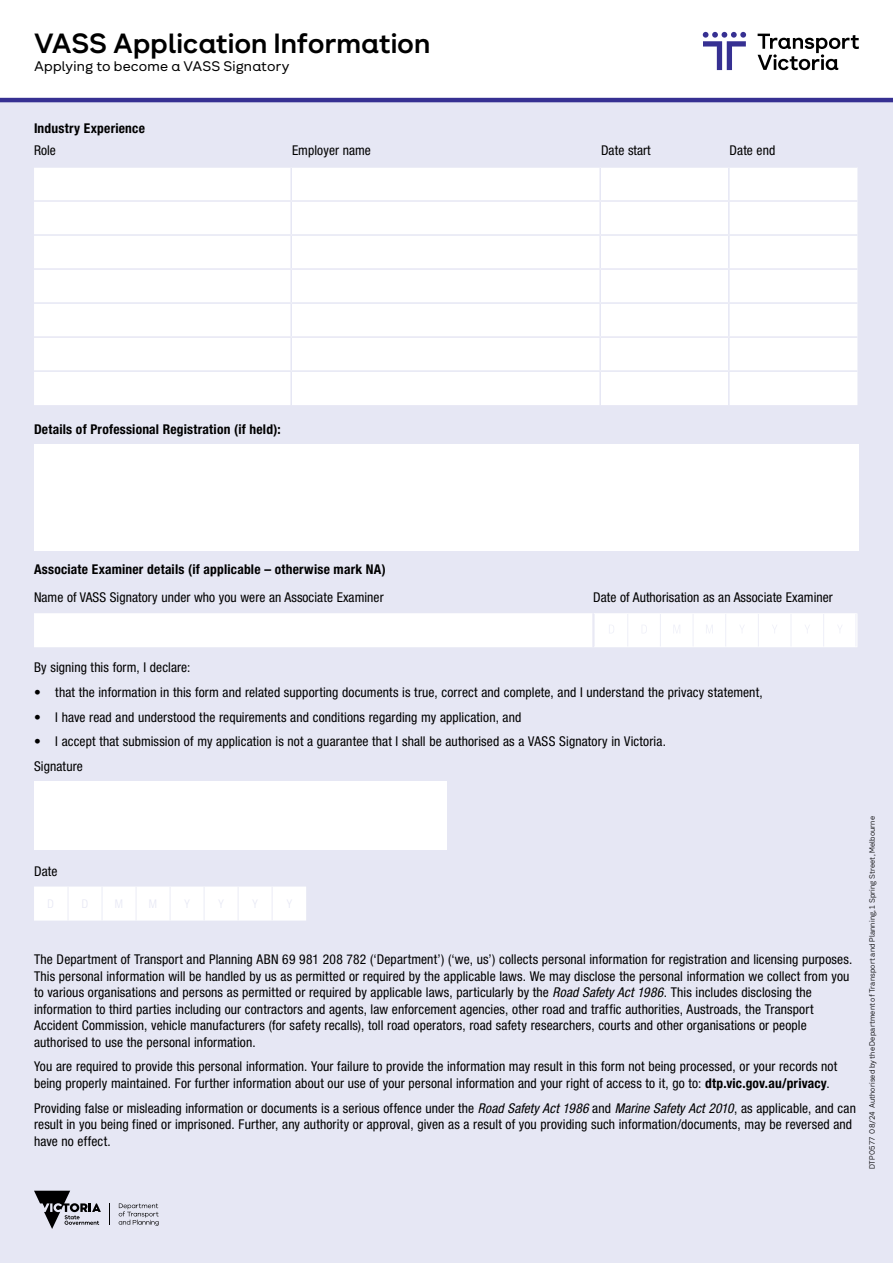
<style>
.page{position:relative;width:893px;height:1263px;background:#fff}
.page>*{position:absolute;margin:0;border:0;box-sizing:border-box;transform-origin:0 0}
.t1{font:700 27px "Network Neo";letter-spacing:-.005em;color:#000}
.t2{font:condensed 13.5px/16.5px "Helvetica Neue LT Std";letter-spacing:.01em;color:#000}
.t3{font:700 condensed 13.5px "Helvetica Neue LT Std";letter-spacing:.015em;color:#000}
.t4{font:13.5px "Network Neo";letter-spacing:.015em;color:#000}
.t5{font:300 7.5px "Network Sans";letter-spacing:.015em;color:#000}
.s1{font-style:italic}
.s2{font-weight:700}
</style>
<div class="page">
<div style="left:0;top:98px;width:893px;height:1165px;background:#e6e7f4"></div>
<svg style="left:34px;top:1191px;width:67px;height:38px"></svg>
<svg style="left:119px;top:1203px;width:40px;height:23px"></svg>
<svg style="left:703px;top:32px;width:43px;height:38px"></svg>
<svg style="left:758px;top:34px;width:101px;height:36px"></svg>
<hr style="left:0;top:98px;width:893px;height:4px;background:#363092">
<div style="left:34px;top:168px;width:823px;height:237px;background:#fff"></div>
<hr style="left:290px;top:168px;width:2px;height:32px;background:#e6e7f4">
<hr style="left:599px;top:168px;width:2px;height:32px;background:#e6e7f4">
<hr style="left:728px;top:168px;width:2px;height:32px;background:#e6e7f4">
<hr style="left:34px;top:200px;width:257px;height:2px;background:#e6e7f4">
<hr style="left:291px;top:200px;width:309px;height:2px;background:#e6e7f4">
<hr style="left:290px;top:202px;width:2px;height:32px;background:#e6e7f4">
<hr style="left:600px;top:200px;width:129px;height:2px;background:#e6e7f4">
<hr style="left:599px;top:202px;width:2px;height:32px;background:#e6e7f4">
<hr style="left:729px;top:200px;width:128px;height:2px;background:#e6e7f4">
<hr style="left:728px;top:202px;width:2px;height:32px;background:#e6e7f4">
<hr style="left:34px;top:234px;width:257px;height:2px;background:#e6e7f4">
<hr style="left:291px;top:234px;width:309px;height:2px;background:#e6e7f4">
<hr style="left:290px;top:236px;width:2px;height:32px;background:#e6e7f4">
<hr style="left:600px;top:234px;width:129px;height:2px;background:#e6e7f4">
<hr style="left:599px;top:236px;width:2px;height:32px;background:#e6e7f4">
<hr style="left:729px;top:234px;width:128px;height:2px;background:#e6e7f4">
<hr style="left:728px;top:236px;width:2px;height:32px;background:#e6e7f4">
<hr style="left:34px;top:268px;width:257px;height:2px;background:#e6e7f4">
<hr style="left:291px;top:268px;width:309px;height:2px;background:#e6e7f4">
<hr style="left:290px;top:270px;width:2px;height:32px;background:#e6e7f4">
<hr style="left:600px;top:268px;width:129px;height:2px;background:#e6e7f4">
<hr style="left:599px;top:270px;width:2px;height:32px;background:#e6e7f4">
<hr style="left:729px;top:268px;width:128px;height:2px;background:#e6e7f4">
<hr style="left:728px;top:270px;width:2px;height:32px;background:#e6e7f4">
<hr style="left:34px;top:302px;width:257px;height:2px;background:#e6e7f4">
<hr style="left:291px;top:302px;width:309px;height:2px;background:#e6e7f4">
<hr style="left:600px;top:302px;width:129px;height:2px;background:#e6e7f4">
<hr style="left:729px;top:302px;width:128px;height:2px;background:#e6e7f4">
<hr style="left:290px;top:304px;width:2px;height:32px;background:#e6e7f4">
<hr style="left:599px;top:304px;width:2px;height:32px;background:#e6e7f4">
<hr style="left:728px;top:304px;width:2px;height:32px;background:#e6e7f4">
<hr style="left:34px;top:336px;width:257px;height:2px;background:#e6e7f4">
<hr style="left:291px;top:336px;width:309px;height:2px;background:#e6e7f4">
<hr style="left:290px;top:338px;width:2px;height:32px;background:#e6e7f4">
<hr style="left:600px;top:336px;width:129px;height:2px;background:#e6e7f4">
<hr style="left:599px;top:338px;width:2px;height:32px;background:#e6e7f4">
<hr style="left:729px;top:336px;width:128px;height:2px;background:#e6e7f4">
<hr style="left:728px;top:338px;width:2px;height:32px;background:#e6e7f4">
<hr style="left:34px;top:370px;width:257px;height:2px;background:#e6e7f4">
<hr style="left:291px;top:370px;width:309px;height:2px;background:#e6e7f4">
<hr style="left:290px;top:372px;width:2px;height:33px;background:#e6e7f4">
<hr style="left:600px;top:370px;width:129px;height:2px;background:#e6e7f4">
<hr style="left:599px;top:372px;width:2px;height:33px;background:#e6e7f4">
<hr style="left:729px;top:370px;width:128px;height:2px;background:#e6e7f4">
<hr style="left:728px;top:372px;width:2px;height:33px;background:#e6e7f4">
<div style="left:34px;top:445px;width:825px;height:106px;background:#fff"></div>
<div style="left:34px;top:613px;width:823px;height:34px;background:#fff"></div>
<hr style="left:693px;top:614px;width:1px;height:32px;background:#eeeff8">
<hr style="left:725px;top:614px;width:1px;height:32px;background:#eeeff8">
<hr style="left:758px;top:614px;width:1px;height:32px;background:#eeeff8">
<hr style="left:791px;top:614px;width:1px;height:32px;background:#eeeff8">
<hr style="left:823px;top:614px;width:1px;height:32px;background:#eeeff8">
<div style="left:34px;top:781px;width:412px;height:68px;background:#fff"></div>
<div style="left:34px;top:887px;width:272px;height:33px;background:#fff"></div>
<hr style="left:67px;top:886px;width:2px;height:34px;background:#edeef7">
<hr style="left:101px;top:886px;width:2px;height:34px;background:#edeef7">
<hr style="left:136px;top:886px;width:1px;height:34px;background:#edeef7">
<hr style="left:170px;top:886px;width:1px;height:34px;background:#edeef7">
<hr style="left:204px;top:886px;width:1px;height:34px;background:#edeef7">
<hr style="left:238px;top:886px;width:1px;height:34px;background:#edeef7">
<hr style="left:272px;top:886px;width:1px;height:34px;background:#edeef7">
<h1 class="t1" style="left:34px;top:25px;width:398px">VASS Application Information</h1>
<p class="t4" style="left:34px;top:57px;width:257px">Applying to become a VASS Signatory</p>
<p class="t3" style="left:34px;top:120px;width:112px">Industry Experience</p>
<p class="t2" style="left:34px;top:142px;width:23px">Role</p>
<p class="t2" style="left:292px;top:142px;width:80px">Employer name</p>
<p class="t2" style="left:601px;top:142px;width:51px">Date start</p>
<p class="t2" style="left:730px;top:142px;width:47px">Date end</p>
<p class="t3" style="left:34px;top:421px;width:248px">Details of Professional Registration (if held):</p>
<p class="t3" style="left:34px;top:561px;width:353px">Associate Examiner details (if applicable – otherwise mark NA)</p>
<p class="t2" style="left:34px;top:589px;width:351px">Name of VASS Signatory under who you were an Associate Examiner</p>
<p class="t2" style="left:593px;top:589px;width:241px">Date of Authorisation as an Associate Examiner</p>
<p class="t2" style="left:34px;top:659px;width:158px">By signing this form, I declare:</p>
<p class="t2" style="left:34px;top:684px;width:730px">• that the information in this form and related supporting documents is true, correct and complete, and I understand the privacy statement,</p>
<p class="t2" style="left:34px;top:708px;width:489px">• I have read and understood the requirements and conditions regarding my application, and</p>
<p class="t2" style="left:34px;top:729px;width:633px;line-height:24.8px">• I accept that submission of my application is not a guarantee that I shall be authorised as a VASS Signatory in Victoria.<br>Signature</p>
<p class="t2" style="left:34px;top:863px;width:25px">Date</p>
<p class="t2" style="left:34px;top:951px;width:820px">The Department of Transport and Planning ABN 69 981 208 782 (‘Department’) (‘we, us’) collects personal information for registration and licensing purposes.<br>This personal information will be handled by us as permitted or required by the applicable laws. We may disclose the personal information we collect from you to various organisations and persons as permitted or required by applicable laws, particularly by the <span class="s1">Road Safety Act 1986</span>. This includes disclosing the information to third parties including our contractors and agents, law enforcement agencies, other road and traffic authorities, Austroads, the Transport Accident Commission, vehicle manufacturers (for safety recalls), toll road operators, road safety researchers, courts and other organisations or people authorised to use the personal information.</p>
<p class="t2" style="left:34px;top:1058px;width:805px">You are required to provide this personal information. Your failure to provide the information may result in this form not being processed, or your records not being properly maintained. For further information about our use of your personal information and your right of access to it, go to: <span class="s2">dtp.vic.gov.au/privacy</span>.</p>
<p class="t2" style="left:34px;top:1099px;width:823px">Providing false or misleading information or documents is a serious offence under the <span class="s1">Road Safety Act 1986</span> and <span class="s1">Marine Safety Act 2010</span>, as applicable, and can result in you being fined or imprisoned. Further, any authority or approval, given as a result of you providing such information/documents, may be reversed and have no effect.</p>
<p class="t5" style="left:867px;top:1169px;width:355px;rotate:-90deg">DTP0577 08/24 Authorised by the Department of Transport and Planning, 1 Spring Street, Melbourne</p>
</div>
